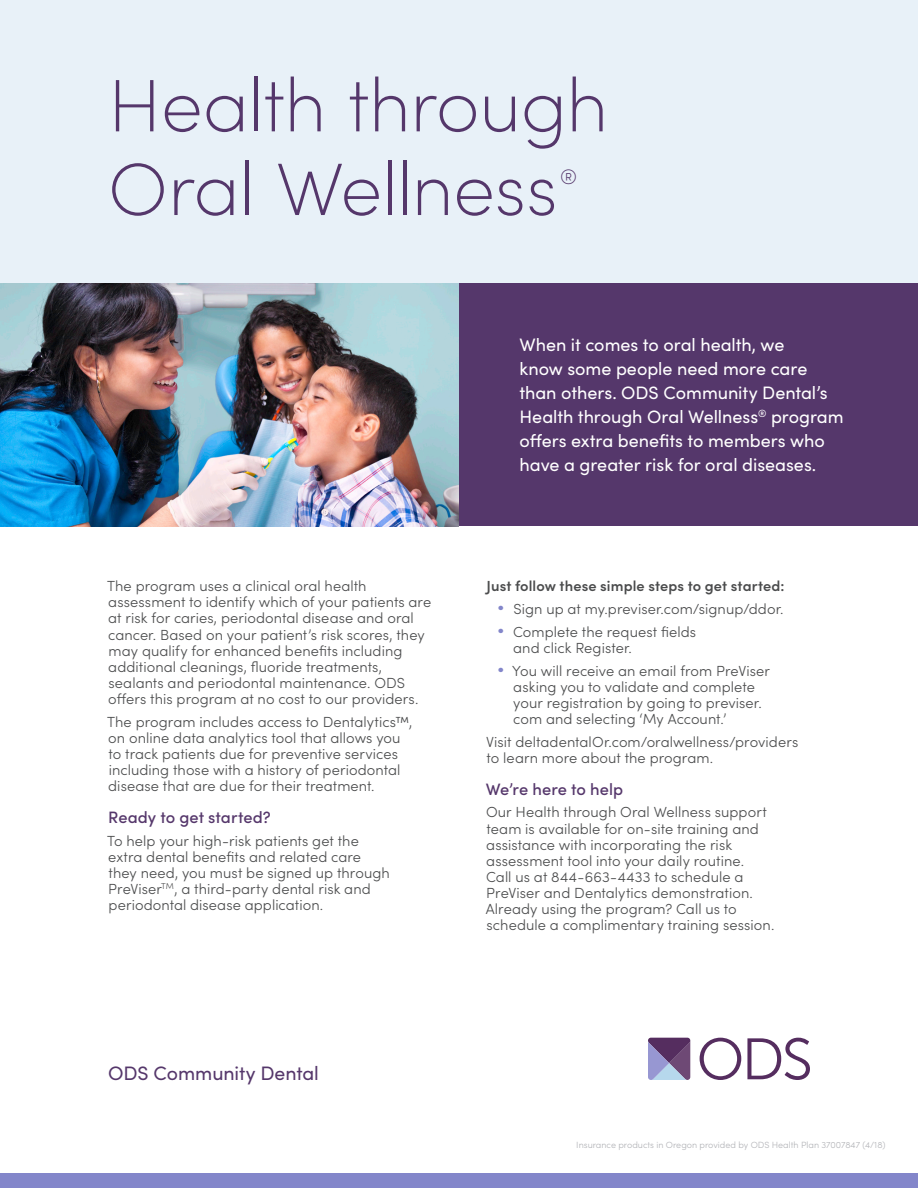
<style>
.page{position:relative;width:918px;height:1188px;background:#fff}
.page>*{position:absolute;margin:0;border:0;box-sizing:border-box;transform-origin:0 0}
.ODS_-_H1{font:200 74.4px/83.7px "Sofia Pro";letter-spacing:-.005em;color:#55376b}
.ODS_-_H1-2{font:200 21px "Sofia Pro";color:#55376b}
.t1{font:19.5px "Sofia Pro";letter-spacing:-.005em;color:#55376b}
.ODS_-_Intro_paragrap{font:18px/24px "Sofia Pro";letter-spacing:-.005em;color:#fff}
.ODS_-_H2{font:500 16.5px "Sofia Pro";letter-spacing:.005em;color:#55376b}
.ODS_-_Body_copy{font:300 14.7px/16.2px "Sofia Pro";letter-spacing:.005em;color:#4b4c4d}
.ODS_-_Bulleted_list{font:600 14.7px "Sofia Pro";letter-spacing:.005em;color:#4b4c4d}
.t2{font:300 9px "Sofia Pro";color:#b2b3b7}
.s1{font-size:17.25px;color:#8386ca}
</style>
<div class="page">
<div style="left:0;top:1173px;width:918px;height:15px;background:#8386ca"></div>
<svg style="left:700px;top:1038px;width:41px;height:42px"></svg>
<svg style="left:747px;top:1038px;width:63px;height:42px"></svg>
<svg style="left:648px;top:1038px;width:42px;height:42px;background:#7c6b99"></svg>
<div style="left:0;top:0;width:918px;height:284px;background:#e8f1f8"></div>
<div style="left:459px;top:284px;width:459px;height:242px;background:#55376b"></div>
<img style="left:0;top:284px;width:459px;height:242px">
<p class="ODS_-_H1" style="left:108px;top:59px;width:502px">Health through<br>Oral Wellness</p>
<p class="ODS_-_H1-2" style="left:560px;top:161px;width:18px">®</p>
<p class="ODS_-_Body_copy" style="left:107px;top:577px;width:326px">The program uses a clinical oral health assessment to identify which of your patients are at risk for caries, periodontal disease and oral cancer. Based on your patient’s risk scores, they may qualify for enhanced benefits including additional cleanings, fluoride treatments, sealants and periodontal maintenance. ODS offers this program at no cost to our providers.</p>
<p class="ODS_-_Body_copy" style="left:107px;top:713px;width:307px">The program includes access to Dentalytics™, on online data analytics tool that allows you to track patients due for preventive services including those with a history of periodontal disease that are due for their treatment.</p>
<p class="ODS_-_H2" style="left:108px;top:805px;width:164px">Ready to get started?</p>
<p class="ODS_-_Body_copy" style="left:107px;top:832px;width:284px">To help your high-risk patients get the extra dental benefits and related care they need, you must be signed up through PreViser<sup>TM</sup>, a third-party dental risk and periodontal disease application.</p>
<h3 class="t1" style="left:108px;top:1059px;width:212px">ODS Community Dental</h3>
<p class="ODS_-_Intro_paragrap" style="left:519px;top:332px;width:326px">When it comes to oral health, we<br>know some people need more care than others. ODS Community Dental’s Health through Oral Wellness<sup>®</sup> program offers extra benefits to members who have a greater risk for oral diseases.</p>
<p class="ODS_-_Bulleted_list" style="left:487px;top:575px;width:300px">Just follow these simple steps to get started:</p>
<p class="ODS_-_Body_copy" style="left:497px;top:600px;width:288px"><span class="s1">•</span> Sign up at my.previser.com/signup/ddor.</p>
<p class="ODS_-_Body_copy" style="left:513px;top:623px;width:184px;text-indent:-16px"><span class="s1">•</span> Complete the request fields and click Register.</p>
<p class="ODS_-_Body_copy" style="left:513px;top:662px;width:258px;text-indent:-16px"><span class="s1">•</span> You will receive an email from PreViser asking you to validate and complete your registration by going to previser. com and selecting ‘My Account.’</p>
<p class="ODS_-_Body_copy" style="left:486px;top:733px;width:314px">Visit deltadentalOr.com/oralwellness/providers to learn more about the program.</p>
<p class="ODS_-_H2" style="left:486px;top:777px;width:139px">We’re here to help</p>
<p class="ODS_-_Body_copy" style="left:486px;top:803px;width:290px">Our Health through Oral Wellness support team is available for on-site training and assistance with incorporating the risk assessment tool into your daily routine.<br>Call us at 844-663-4433 to schedule a PreViser and Dentalytics demonstration.<br>Already using the program? Call us to schedule a complimentary training session.</p>
<p class="t2" style="left:576px;top:1138px;width:311px">Insurance products in Oregon provided by ODS Health Plan 37007847 (4/18)</p>
</div>
